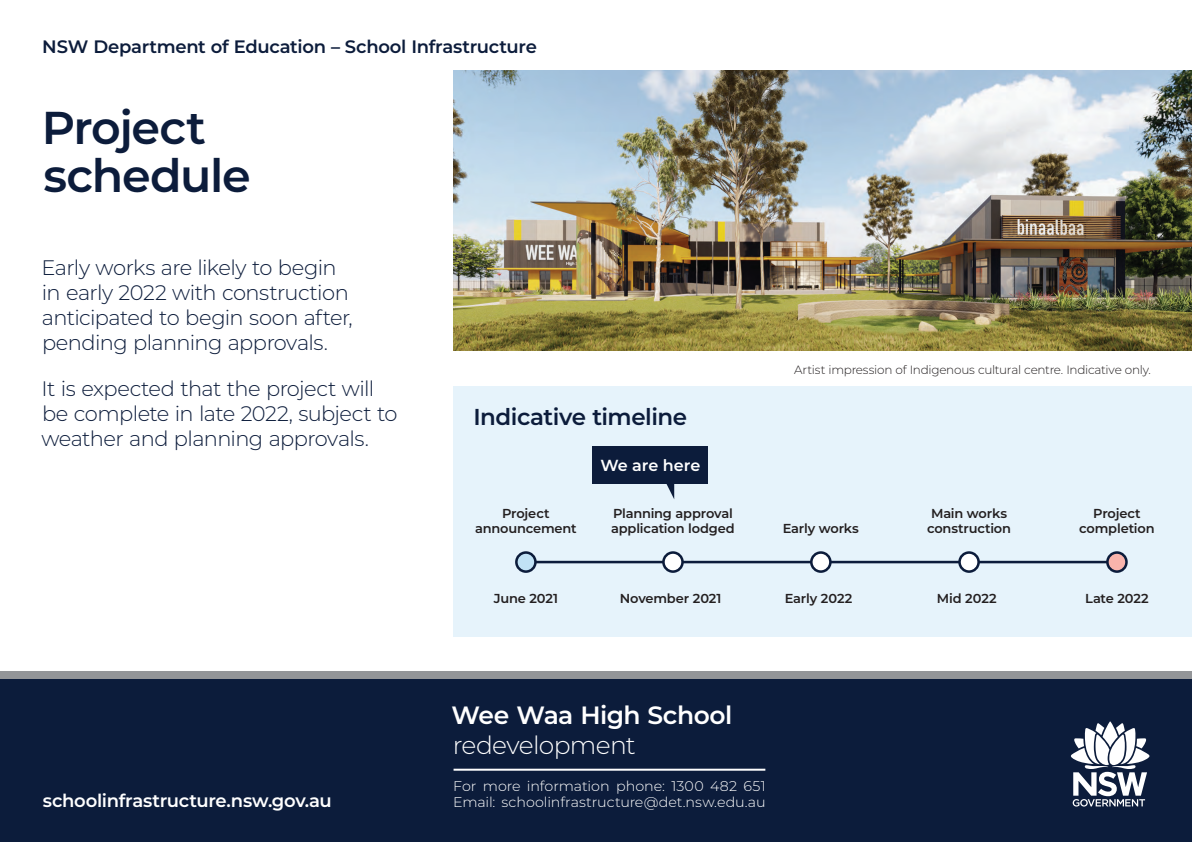
<style>
.page{position:relative;width:1192px;height:842px;background:#fff}
.page>*{position:absolute;margin:0;border:0;box-sizing:border-box;transform-origin:0 0}
.t1{font:600 46px/48px "Montserrat";letter-spacing:-.025em;color:#0c1c3b}
.t2{font:600 25px "Montserrat";letter-spacing:-.02em;color:#fff}
.t3{font:300 25px "Montserrat";letter-spacing:-.03em;color:#fff}
.t4{font:600 23px "Montserrat";letter-spacing:-.025em;color:#0c1c3b}
.t5{font:300 21px/25px "Montserrat";letter-spacing:-.03em;color:#0c1c3b}
.t6{font:600 18px "Montserrat";letter-spacing:-.015em;color:#0c1c3b}
.t7{font:600 18px "Montserrat";letter-spacing:-.015em;color:#fff}
.t8{font:600 16px "Montserrat";letter-spacing:-.005em;color:#fff}
.t9{font:300 14px/16px "Montserrat";color:#fff}
.t10{font:600 13px/15px "Montserrat";letter-spacing:-.015em;color:#231f20;text-align:center}
.t11{font:300 12px "Montserrat";letter-spacing:-.02em;color:#231f20}
</style>
<div class="page">
<div style="left:0;top:676px;width:1192px;height:166px;background:#0c1c3b"></div>
<hr style="left:454px;top:769px;width:311px;height:2px;background:#fff">
<div style="left:0;top:672px;width:1192px;height:7px;background:#939598"></div>
<svg style="left:1071px;top:721px;width:78px;height:85px"></svg>
<img style="left:454px;top:71px;width:738px;height:280px">
<div style="left:454px;top:386px;width:738px;height:251px;background:#e6f3fb"></div>
<hr style="left:525px;top:561px;width:595px;height:2px;background:#0c1c3b">
<div style="left:516px;top:552px;width:19px;height:20px;background:#c1e2f5;border-radius:50%"></div>
<div style="left:515px;top:551px;width:22px;height:22px;border:3px solid #0c1c3b;border-radius:50%"></div>
<div style="left:811px;top:552px;width:19px;height:20px;background:#fff;border-radius:50%"></div>
<div style="left:810px;top:551px;width:22px;height:22px;border:3px solid #0c1c3b;border-radius:50%"></div>
<div style="left:1107px;top:552px;width:19px;height:20px;background:#f9b4ac;border-radius:50%"></div>
<div style="left:1106px;top:551px;width:22px;height:22px;border:3px solid #0c1c3b;border-radius:50%"></div>
<svg style="left:666px;top:484px;width:8px;height:15px"></svg>
<div style="left:593px;top:446px;width:115px;height:38px;background:#0c1c3b"></div>
<div style="left:663px;top:552px;width:20px;height:20px;background:#fff;border-radius:50%"></div>
<div style="left:662px;top:551px;width:22px;height:22px;border:3px solid #0c1c3b;border-radius:50%"></div>
<div style="left:960px;top:552px;width:19px;height:20px;background:#fff;border-radius:50%"></div>
<div style="left:958px;top:551px;width:22px;height:22px;border:3px solid #0c1c3b;border-radius:50%"></div>
<p class="t6" style="left:42px;top:34px;width:496px">NSW Department of Education – School Infrastructure</p>
<h1 class="t1" style="left:42px;top:101px;width:210px">Project schedule</h1>
<p class="t5" style="left:42px;top:254px;width:313px">Early works are likely to begin in early 2022 with construction anticipated to begin soon after, pending planning approvals.</p>
<p class="t5" style="left:41px;top:376px;width:358px">It is expected that the project will be complete in late 2022, subject to weather and planning approvals.</p>
<p class="t7" style="left:43px;top:787px;width:291px">schoolinfrastructure.nsw.gov.au</p>
<p class="t4" style="left:473px;top:401px;width:215px">Indicative timeline</p>
<p class="t10" style="left:475px;top:505px;width:103px">Project announcement</p>
<p class="t8" style="left:600px;top:454px;width:101px">We are here</p>
<p class="t10" style="left:611px;top:505px;width:125px;text-align:left">Planning approval application lodged</p>
<p class="t11" style="left:794px;top:362px;width:358px">Artist impression of Indigenous cultural centre. Indicative only.</p>
<p class="t10" style="left:783px;top:520px;width:78px">Early works</p>
<p class="t10" style="left:927px;top:505px;width:86px">Main works construction</p>
<p class="t10" style="left:1079px;top:505px;width:77px">Project completion</p>
<p class="t10" style="left:494px;top:590px;width:66px">June 2021</p>
<p class="t10" style="left:785px;top:590px;width:69px">Early 2022</p>
<p class="t10" style="left:620px;top:590px;width:103px">November 2021</p>
<p class="t2" style="left:451px;top:697px;width:283px">Wee Waa High School</p>
<p class="t3" style="left:453px;top:728px;width:184px">redevelopment</p>
<p class="t9" style="left:453px;top:777px;width:314px">For more information phone: 1300 482 651<br>Email: schoolinfrastructure@det.nsw.edu.au</p>
<p class="t10" style="left:937px;top:590px;width:61px">Mid 2022</p>
<p class="t10" style="left:1085px;top:590px;width:65px">Late 2022</p>
</div>
